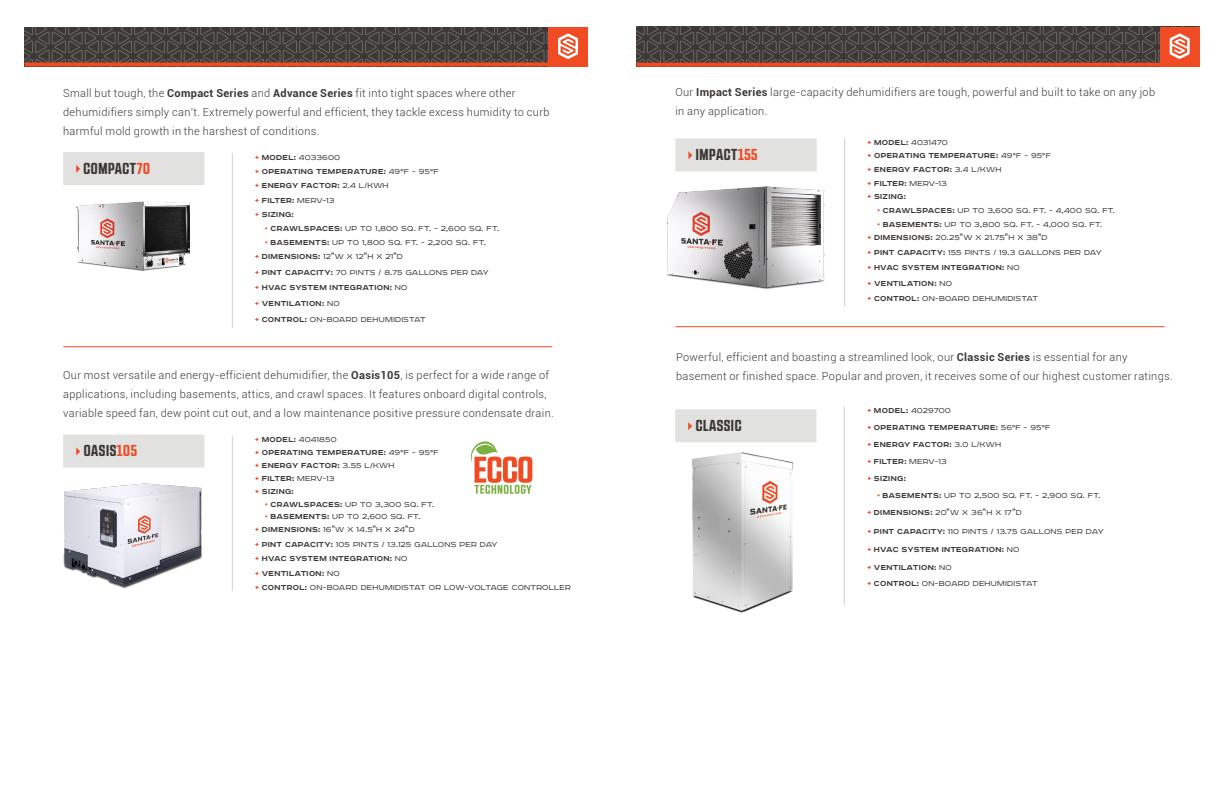
<style>
.page{position:relative;width:1224px;height:792px;background:#fff}
.page>*{position:absolute;margin:0;border:0;box-sizing:border-box;transform-origin:0 0}
.Series_Name_New_2{font:700 15.9px "RB No 2.1 a";letter-spacing:.04em;color:#3c3835}
.Orange_Paragraphs{font:300 11px/19px "Roboto";letter-spacing:.03em;color:#3c3835}
.t1{font:300 9px "Road Radio";letter-spacing:.02em;color:#3c3835}
.t2{font:700 9px "Road Radio";letter-spacing:.03em;color:#3c3835}
.s1{font-weight:700}
.s2{font-weight:700;color:#f04b23}
.s3{color:#f04b23}
.s4{font-weight:300}
.s5{font-family:"Arial";font-weight:400}
</style>
<div class="page">
<svg style="left:25px;top:27px;width:563px;height:39px;background:#61463e"></svg>
<img style="left:76px;top:201px;width:114px;height:70px">
<div style="left:63px;top:152px;width:141px;height:33px;background:#e1e1df"></div>
<hr style="left:232px;top:153px;width:1px;height:175px;background:#d2cecd">
<svg style="left:76px;top:165px;width:4px;height:8px"></svg>
<hr style="left:63px;top:346px;width:489px;height:1px;background:#f04b23">
<div style="left:675px;top:409px;width:141px;height:33px;background:#e1e1df"></div>
<hr style="left:844px;top:407px;width:1px;height:198px;background:#d2cecd">
<svg style="left:688px;top:422px;width:4px;height:8px"></svg>
<img style="left:692px;top:452px;width:101px;height:161px">
<svg style="left:636px;top:27px;width:564px;height:40px;background:#62463e"></svg>
<hr style="left:676px;top:326px;width:489px;height:1px;background:#f04b23">
<img style="left:666px;top:171px;width:159px;height:118px">
<hr style="left:844px;top:138px;width:1px;height:168px;background:#d2cecd">
<div style="left:675px;top:138px;width:142px;height:33px;background:#e1e1df"></div>
<svg style="left:688px;top:151px;width:4px;height:8px"></svg>
<div style="left:63px;top:435px;width:141px;height:33px;background:#e1e1df"></div>
<hr style="left:232px;top:436px;width:1px;height:155px;background:#d2cecd">
<svg style="left:76px;top:447px;width:4px;height:8px"></svg>
<img style="left:63px;top:462px;width:142px;height:127px">
<svg style="left:470px;top:441px;width:62px;height:53px"></svg>
<p class="Orange_Paragraphs" style="left:63px;top:83px;width:488px">Small but tough, the <span class="s1">Compact Series</span> and <span class="s1">Advance Series</span> fit into tight spaces where other dehumidifiers simply can’t. Extremely powerful and efficient, they tackle excess humidity to curb harmful mold growth in the harshest of conditions.</p>
<p class="t1" style="left:255px;top:152px;width:86px"><span class="s2">+</span> <span class="s1">MODEL:</span> 4033600</p>
<p class="t2" style="left:255px;top:167px;width:185px"><span class="s3">+</span> OPERATING TEMPERATURE: <span class="s4">49°F - 95°F</span></p>
<p class="t2" style="left:255px;top:181px;width:135px"><span class="s3">+</span> ENERGY FACTOR: <span class="s4">2.4 L/kWh</span></p>
<p class="t2" style="left:255px;top:195px;width:81px"><span class="s3">+</span> FILTER: <span class="s4">MERV-13</span></p>
<p class="t2" style="left:255px;top:209px;width:40px"><span class="s3">+</span> SIZING:</p>
<p class="t1" style="left:265px;top:223px;width:235px"><span class="s2">•</span> <span class="s1">Crawlspaces:</span> Up to 1,800 sq. ft. - 2,600 sq. ft.</p>
<p class="t1" style="left:265px;top:237px;width:222px"><span class="s2">•</span> <span class="s1">basements:</span> Up to 1,800 sq. ft. - 2,200 sq. ft.</p>
<p class="t2" style="left:255px;top:252px;width:149px"><span class="s3">+</span> DIMENSIONS: <span class="s4">12</span><span class="s5">"</span><span class="s4">W x 12</span><span class="s5">"</span><span class="s4">H x 21</span><span class="s5">"</span><span class="s4">D</span></p>
<p class="t1" style="left:255px;top:267px;width:235px"><span class="s2">+</span> <span class="s1">PINT CAPACITY:</span> 70 pints / 8.75 gallons per day</p>
<p class="t2" style="left:255px;top:283px;width:154px"><span class="s3">+</span> HVAC SYSTEM INTEGRATION: <span class="s4">NO</span></p>
<p class="t2" style="left:255px;top:298px;width:86px"><span class="s3">+</span> VENTILATION: <span class="s4">NO</span></p>
<p class="t1" style="left:255px;top:314px;width:172px"><span class="s2">+</span> <span class="s1">CONTROL:</span> ON-BOARD DEHUMIDISTAT</p>
<p class="Series_Name_New_2" style="left:84px;top:159px;width:68px">COMPACT<span class="s3">70</span></p>
<p class="Orange_Paragraphs" style="left:63px;top:366px;width:492px">Our most versatile and energy-efficient dehumidifier, the <span class="s1">Oasis105</span>, is perfect for a wide range of applications, including basements, attics, and crawl spaces. It features onboard digital controls, variable speed fan, dew point cut out, and a low maintenance positive pressure condensate drain.</p>
<p class="t1" style="left:255px;top:434px;width:83px"><span class="s2">+</span> <span class="s1">MODEL:</span> 4041850</p>
<p class="t2" style="left:255px;top:447px;width:185px"><span class="s3">+</span> OPERATING TEMPERATURE: <span class="s4">49°F - 95°F</span></p>
<p class="t2" style="left:255px;top:460px;width:141px"><span class="s3">+</span> ENERGY FACTOR: <span class="s4">3.55 L/kWh</span></p>
<p class="t2" style="left:255px;top:473px;width:81px"><span class="s3">+</span> FILTER: <span class="s4">MERV-13</span></p>
<p class="t2" style="left:255px;top:486px;width:40px"><span class="s3">+</span> SIZING:</p>
<p class="t1" style="left:265px;top:499px;width:170px"><span class="s2">•</span> <span class="s1">Crawlspaces:</span> Up to 3,300 sq. ft.</p>
<p class="t1" style="left:265px;top:512px;width:157px"><span class="s2">•</span> <span class="s1">basements:</span> Up to 2,600 sq. ft.</p>
<p class="t1" style="left:255px;top:525px;width:161px"><span class="s2">+</span> <span class="s1">DIMENSIONS:</span> 16<span class="s5">"</span>W x 14.5<span class="s5">"</span>H x 24<span class="s5">"</span>D</p>
<p class="t1" style="left:255px;top:539px;width:244px"><span class="s2">+</span> <span class="s1">PINT CAPACITY:</span> 105 pints / 13.125 gallons per day</p>
<p class="t2" style="left:255px;top:554px;width:154px"><span class="s3">+</span> HVAC SYSTEM INTEGRATION: <span class="s4">NO</span></p>
<p class="t2" style="left:255px;top:568px;width:86px"><span class="s3">+</span> VENTILATION: <span class="s4">NO</span></p>
<p class="t1" style="left:255px;top:582px;width:317px"><span class="s2">+</span> <span class="s1">CONTROL:</span> ON-BOARD DEHUMIDISTAT OR LOW-VOLTAGE CONTROLLER</p>
<p class="Series_Name_New_2" style="left:84px;top:442px;width:55px">OASIS<span class="s3">105</span></p>
<p class="Orange_Paragraphs" style="left:675px;top:82px;width:481px">Our <span class="s1">Impact Series</span> large-capacity dehumidifiers are tough, powerful and built to take on any job in any application.</p>
<p class="Series_Name_New_2" style="left:696px;top:145px;width:63px">IMPACT<span class="s3">155</span></p>
<p class="t1" style="left:868px;top:137px;width:82px"><span class="s2">+</span> <span class="s1">MODEL:</span> 4031470</p>
<p class="t2" style="left:868px;top:151px;width:185px"><span class="s3">+</span> OPERATING TEMPERATURE: <span class="s4">49°F - 95°F</span></p>
<p class="t2" style="left:868px;top:164px;width:135px"><span class="s3">+</span> ENERGY FACTOR: <span class="s4">3.4 L/kWh</span></p>
<p class="t2" style="left:868px;top:178px;width:81px"><span class="s3">+</span> FILTER: <span class="s4">MERV-13</span></p>
<p class="t2" style="left:868px;top:192px;width:40px"><span class="s3">+</span> SIZING:</p>
<p class="t1" style="left:878px;top:205px;width:239px"><span class="s2">•</span> <span class="s1">Crawlspaces:</span> Up to 3,600 sq. ft. - 4,400 sq. ft.</p>
<p class="t1" style="left:878px;top:219px;width:226px"><span class="s2">•</span> <span class="s1">basements:</span> Up to 3,800 sq. ft. - 4,000 sq. ft.</p>
<p class="t1" style="left:868px;top:233px;width:182px"><span class="s2">+</span> <span class="s1">DIMENSIONS:</span> 20.25<span class="s5">"</span>W x 21.75<span class="s5">"</span>H x 38<span class="s5">"</span>D</p>
<p class="t1" style="left:868px;top:248px;width:236px"><span class="s2">+</span> <span class="s1">PINT CAPACITY:</span> 155 pints / 19.3 gallons per day</p>
<p class="t2" style="left:868px;top:263px;width:154px"><span class="s3">+</span> HVAC SYSTEM INTEGRATION: <span class="s4">NO</span></p>
<p class="t2" style="left:868px;top:278px;width:86px"><span class="s3">+</span> VENTILATION: <span class="s4">NO</span></p>
<p class="t1" style="left:868px;top:293px;width:172px"><span class="s2">+</span> <span class="s1">CONTROL:</span> ON-BOARD DEHUMIDISTAT</p>
<p class="Orange_Paragraphs" style="left:676px;top:347px;width:498px">Powerful, efficient and boasting a streamlined look, our <span class="s1">Classic Series</span> is essential for any basement or finished space. Popular and proven, it receives some of our highest customer ratings.</p>
<p class="t1" style="left:867px;top:406px;width:85px"><span class="s2">+</span> <span class="s1">MODEL:</span> 4029700</p>
<p class="t2" style="left:867px;top:423px;width:185px"><span class="s3">+</span> OPERATING TEMPERATURE: <span class="s4">56°F - 95°F</span></p>
<p class="t2" style="left:867px;top:440px;width:135px"><span class="s3">+</span> ENERGY FACTOR: <span class="s4">3.0 L/kWh</span></p>
<p class="t2" style="left:867px;top:457px;width:81px"><span class="s3">+</span> FILTER: <span class="s4">MERV-13</span></p>
<p class="t2" style="left:867px;top:474px;width:40px"><span class="s3">+</span> SIZING:</p>
<p class="t1" style="left:877px;top:491px;width:225px"><span class="s2">•</span> <span class="s1">basements:</span> Up to 2,500 sq. ft. - 2,900 sq. ft.</p>
<p class="t2" style="left:867px;top:508px;width:156px"><span class="s3">+</span> DIMENSIONS: <span class="s4">20</span><span class="s5">"</span><span class="s4">W x 36</span><span class="s5">"</span><span class="s4">H x 17</span><span class="s5">"</span><span class="s4">D</span></p>
<p class="t1" style="left:867px;top:526px;width:238px"><span class="s2">+</span> <span class="s1">PINT CAPACITY:</span> 110 pints / 13.75 gallons per day</p>
<p class="t2" style="left:867px;top:544px;width:154px"><span class="s3">+</span> HVAC SYSTEM INTEGRATION: <span class="s4">NO</span></p>
<p class="t2" style="left:867px;top:563px;width:86px"><span class="s3">+</span> VENTILATION: <span class="s4">NO</span></p>
<p class="t1" style="left:867px;top:578px;width:172px"><span class="s2">+</span> <span class="s1">CONTROL:</span> ON-BOARD DEHUMIDISTAT</p>
<p class="Series_Name_New_2" style="left:696px;top:416px;width:47px">CLASSIC</p>
</div>
